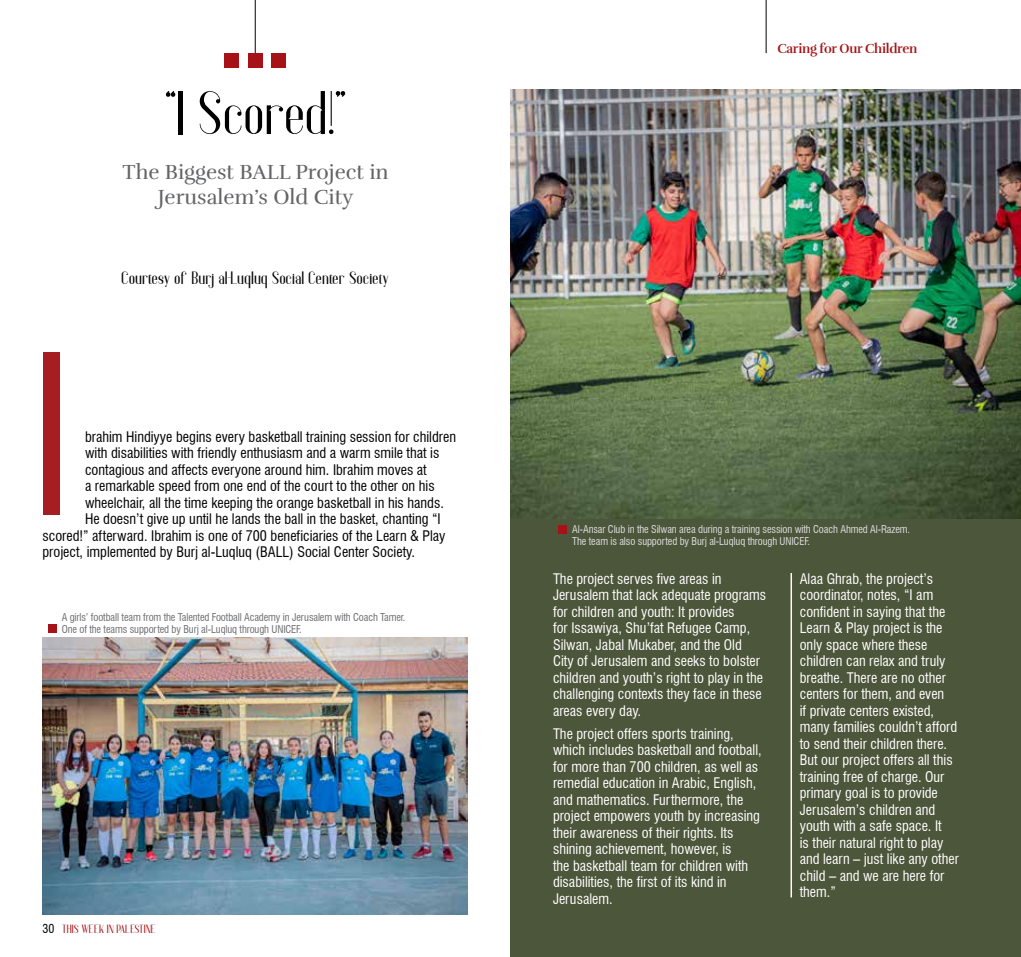
<style>
.page{position:relative;width:1021px;height:957px;background:#fff}
.page>*{position:absolute;margin:0;border:0;box-sizing:border-box;transform-origin:0 0}
.t1{font:232.5px "Anteric";color:#a61e22}
.t2{font:61.5px "Anteric";letter-spacing:-.02em;color:#000}
.t3{font:21px/25.5px "Rufina";color:#636466;text-align:center}
.t4{font:700 18px "Anteric";color:#000}
.t5{font:condensed 14.25px/16.5px "Swiss 721 BT";color:#fff}
.t6{font:condensed 14.25px "Swiss 721 BT";color:#000}
.t7{font:700 13.5px "Rufina";letter-spacing:-.02em;color:#a61217;scale:.96 1}
.t8{font:700 12px "Anteric";color:#a61217}
.t9{font:condensed 10.5px/12px "Swiss 721 BT";letter-spacing:-.01em;color:#6d6e71}
.t10{font:condensed 10.5px/12px "Swiss 721 BT";letter-spacing:-.01em;color:#dcddde}
.s1{font-weight:700}
.s2{font-family:"Swiss 721 BT";font-weight:400;font-stretch:condensed;color:#000}
</style>
<div class="page">
<hr style="left:765px;top:0;width:1px;height:53px;background:#000">
<div style="left:248px;top:53px;width:15px;height:15px;background:#a61217"></div>
<div style="left:224px;top:53px;width:15px;height:15px;background:#a61217"></div>
<div style="left:271px;top:53px;width:15px;height:15px;background:#a61217"></div>
<hr style="left:255px;top:0;width:1px;height:53px;background:#000">
<div style="left:510px;top:89px;width:510px;height:868px;background:#4c563a"></div>
<img style="left:510px;top:89px;width:510px;height:430px">
<img style="left:43px;top:638px;width:425px;height:276px">
<hr style="left:790px;top:573px;width:2px;height:324px;background:#fff">
<div style="left:558px;top:525px;width:9px;height:9px;background:#a61217"></div>
<div style="left:48px;top:624px;width:8px;height:8px;background:#a61217"></div>
<h2 class="t2" style="left:165px;top:91px;width:183px"><span class="s1">“</span>I Scored<span class="s1">!”</span></h2>
<h3 class="t3" style="left:123px;top:159px;width:267px">The Biggest BALL Project in<br>Jerusalem’s Old City</h3>
<p class="t4" style="left:121px;top:269px;width:269px">Courtesy of Burj al-Luqluq Social Center Society</p>
<h1 class="t1" style="left:34px;top:352px;width:37px">I</h1>
<p class="t6" style="left:85px;top:428px;width:372px">brahim Hindiyye begins every basketball training session for children</p>
<p class="t6" style="left:85px;top:444px;width:356px">with disabilities with friendly enthusiasm and a warm smile that is</p>
<p class="t6" style="left:85px;top:461px;width:343px">contagious and affects everyone around him. Ibrahim moves at</p>
<p class="t6" style="left:85px;top:477px;width:351px">a remarkable speed from one end of the court to the other on his</p>
<p class="t6" style="left:85px;top:494px;width:360px">wheelchair, all the time keeping the orange basketball in his hands.</p>
<p class="t6" style="left:85px;top:510px;width:357px">He doesn’t give up until he lands the ball in the basket, chanting “I</p>
<p class="t6" style="left:43px;top:527px;width:404px">scored!” afterward. Ibrahim is one of 700 beneficiaries of the Learn &amp; Play</p>
<p class="t6" style="left:43px;top:543px;width:374px">project, implemented by Burj al-Luqluq (BALL) Social Center Society.</p>
<p class="t9" style="left:62px;top:611px;width:345px">A girls’ football team from the Talented Football Academy in Jerusalem with Coach Tamer.<br>One of the teams supported by Burj al-Luqluq through UNICEF.</p>
<p class="t8" style="left:43px;top:922px;width:115px"><span class="s2">30</span> THIS WEEK IN PALESTINE</p>
<p class="t7" style="left:777px;top:40px;width:147px">Caring for Our Children</p>
<p class="t10" style="left:572px;top:523px;width:339px">Al-Ansar Club in the Silwan area during a training session with Coach Ahmed Al-Razem.<br>The team is also supported by Burj al-Luqluq through UNICEF.</p>
<p class="t5" style="left:553px;top:570px;width:215px">The project serves five areas in Jerusalem that lack adequate programs for children and youth: It provides<br>for Issawiya, Shu’fat Refugee Camp, Silwan, Jabal Mukaber, and the Old<br>City of Jerusalem and seeks to bolster children and youth’s right to play in the challenging contexts they face in these areas every day.</p>
<p class="t5" style="left:553px;top:725px;width:210px">The project offers sports training, which includes basketball and football, for more than 700 children, as well as remedial education in Arabic, English, and mathematics. Furthermore, the project empowers youth by increasing their awareness of their rights. Its shining achievement, however, is<br>the basketball team for children with disabilities, the first of its kind in Jerusalem.</p>
<p class="t5" style="left:799px;top:570px;width:161px">Alaa Ghrab, the project’s coordinator, notes, “I am confident in saying that the<br>Learn &amp; Play project is the only space where these children can relax and truly breathe. There are no other centers for them, and even<br>if private centers existed, many families couldn’t afford to send their children there.<br>But our project offers all this training free of charge. Our primary goal is to provide<br>Jerusalem’s children and youth with a safe space. It<br>is their natural right to play and learn – just like any other child – and we are here for them.”</p>
</div>
